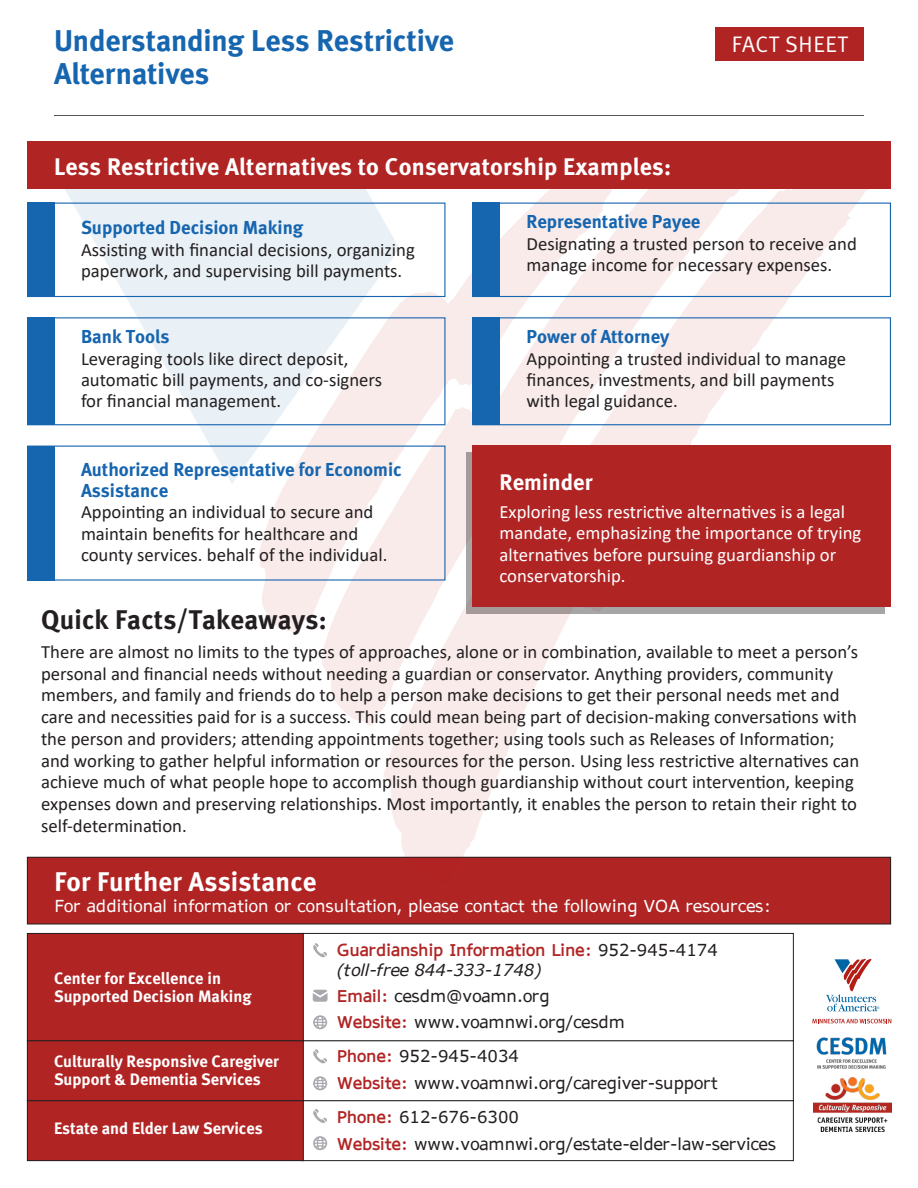
<style>
.page{position:relative;width:918px;height:1188px;background:#fff}
.page>*{position:absolute;margin:0;border:0;box-sizing:border-box;transform-origin:0 0}
.t1{font:30px "Meta Bold LF";color:#1665af}
.t2{font:27px "Meta Bold LF";letter-spacing:.01em;color:#231f20}
.t3{font:27px "Meta Bold LF";letter-spacing:.01em;color:#fff}
.t4{font:24px "Meta Bold LF";letter-spacing:.01em;color:#fff}
.t5{font:22.5px "Meta Normal LF";letter-spacing:.025em;color:#fff}
.t6{font:22.5px "Meta Bold LF";letter-spacing:.005em;color:#fff}
.t7{font:18.75px/21.8px "Calibri";color:#231f20}
.t8{font:18.75px/21.3px "Calibri";color:#fff}
.t9{font:18.75px/21.3px "Meta Bold LF";color:#1665af}
.t10{font:16.5px/26.2px "AP Hont";color:#231f20}
.t11{font:16.5px/18px "Meta Bold LF";color:#fff}
.t12{font:16.5px "AP Hont";letter-spacing:.01em;color:#fff}
.t13{font:700 16.5px/19.5px "AP Hont";color:#b12424}
.s1{font-weight:400;color:#231f20}
.s2{font-weight:400;font-style:italic;color:#231f20}
.s3{font-weight:700;color:#b12424}
</style>
<div class="page">
<div style="left:301px;top:1100px;width:493px;height:61px;border:1px solid #231f20"></div>
<div style="left:301px;top:1040px;width:493px;height:61px;border:1px solid #231f20"></div>
<div style="left:301px;top:933px;width:493px;height:108px;border:1px solid #231f20"></div>
<div style="left:27px;top:1101px;width:276px;height:60px;background:#b12424"></div>
<div style="left:27px;top:1100px;width:277px;height:61px;border:1px solid #231f20"></div>
<div style="left:27px;top:1041px;width:276px;height:60px;background:#b12424"></div>
<div style="left:27px;top:1040px;width:277px;height:61px;border:1px solid #231f20"></div>
<div style="left:27px;top:857px;width:864px;height:67px;background:#b12424"></div>
<div style="left:27px;top:933px;width:276px;height:108px;background:#b12424"></div>
<div style="left:27px;top:933px;width:277px;height:108px;border:1px solid #231f20"></div>
<svg style="left:313px;top:943px;width:14px;height:15px"></svg>
<svg style="left:313px;top:1049px;width:14px;height:15px"></svg>
<svg style="left:313px;top:1109px;width:14px;height:14px"></svg>
<svg style="left:313px;top:990px;width:15px;height:12px"></svg>
<svg style="left:313px;top:1015px;width:14px;height:14px"></svg>
<svg style="left:313px;top:1076px;width:14px;height:14px"></svg>
<svg style="left:313px;top:1136px;width:14px;height:14px"></svg>
<svg style="left:826px;top:959px;width:53px;height:52px"></svg>
<svg style="left:812px;top:1019px;width:79px;height:4px"></svg>
<img style="left:813px;top:1078px;width:78px;height:54px">
<img style="left:816px;top:1037px;width:71px;height:32px">
<hr style="left:54px;top:115px;width:810px;height:1px;background:#57585a">
<div style="left:716px;top:27px;width:148px;height:34px;background:#b12424"></div>
<img style="left:57px;top:189px;width:814px;height:669px">
<div style="left:467px;top:452px;width:418px;height:162px;background:linear-gradient(to right,#a49c9b,#a8aaaa)"></div>
<div style="left:472px;top:446px;width:419px;height:162px;background:#b12424"></div>
<div style="left:27px;top:203px;width:419px;height:94px;border:1px solid #1665af"></div>
<div style="left:27px;top:203px;width:28px;height:94px;background:#1665af"></div>
<div style="left:27px;top:317px;width:419px;height:108px;border:1px solid #1665af"></div>
<div style="left:27px;top:317px;width:28px;height:108px;background:#1665af"></div>
<div style="left:27px;top:446px;width:28px;height:135px;background:#1665af"></div>
<div style="left:472px;top:203px;width:419px;height:94px;border:1px solid #1665af"></div>
<div style="left:472px;top:203px;width:28px;height:94px;background:#1665af"></div>
<div style="left:472px;top:317px;width:419px;height:108px;border:1px solid #1665af"></div>
<div style="left:472px;top:317px;width:28px;height:108px;background:#1665af"></div>
<div style="left:27px;top:142px;width:864px;height:47px;background:#b12424"></div>
<p class="t1" style="left:54px;top:23px;width:402px">Understanding Less Restrictive</p>
<p class="t5" style="left:732px;top:32px;width:117px">FACT SHEET</p>
<p class="t1" style="left:54px;top:56px;width:157px">Alternatives</p>
<p class="t4" style="left:54px;top:152px;width:619px">Less Restrictive Alternatives to Conservatorship Examples:</p>
<p class="t9" style="left:81px;top:217px;width:224px">Supported Decision Making</p>
<p class="t7" style="left:81px;top:238px;width:335px;line-height:21.3px">Assisting with financial decisions, organizing paperwork, and supervising bill payments.</p>
<p class="t9" style="left:81px;top:326px;width:90px">Bank Tools</p>
<p class="t7" style="left:81px;top:347px;width:303px;line-height:21.3px">Leveraging tools like direct deposit, automatic bill payments, and co-signers for financial management.</p>
<p class="t9" style="left:81px;top:458px;width:322px">Authorized Representative for Economic<br>Assistance</p>
<p class="t7" style="left:81px;top:501px;width:308px;line-height:21.3px">Appointing an individual to secure and maintain benefits for healthcare and county services. behalf of the individual.</p>
<p class="t9" style="left:526px;top:211px;width:175px">Representative Payee</p>
<p class="t7" style="left:526px;top:232px;width:332px;line-height:21.3px">Designating a trusted person to receive and manage income for necessary expenses.</p>
<p class="t9" style="left:526px;top:326px;width:145px">Power of Attorney</p>
<p class="t7" style="left:526px;top:347px;width:321px;line-height:21.3px">Appointing a trusted individual to manage finances, investments, and bill payments with legal guidance.</p>
<p class="t6" style="left:500px;top:469px;width:95px">Reminder</p>
<p class="t8" style="left:500px;top:501px;width:363px">Exploring less restrictive alternatives is a legal mandate, emphasizing the importance of trying alternatives before pursuing guardianship or conservatorship.</p>
<p class="t2" style="left:41px;top:604px;width:287px">Quick Facts/Takeaways:</p>
<p class="t7" style="left:41px;top:640px;width:820px">There are almost no limits to the types of approaches, alone or in combination, available to meet a person’s personal and financial needs without needing a guardian or conservator. Anything providers, community members, and family and friends do to help a person make decisions to get their personal needs met and care and necessities paid for is a success. This could mean being part of decision-making conversations with the person and providers; attending appointments together; using tools such as Releases of Information; and working to gather helpful information or resources for the person. Using less restrictive alternatives can achieve much of what people hope to accomplish though guardianship without court intervention, keeping expenses down and preserving relationships. Most importantly, it enables the person to retain their right to self-determination.</p>
<h2 class="t3" style="left:54px;top:865px;width:264px">For Further Assistance</h2>
<p class="t12" style="left:54px;top:894px;width:718px">For additional information or consultation, please contact the following VOA resources:</p>
<p class="t11" style="left:54px;top:969px;width:199px">Center for Excellence in<br>Supported Decision Making</p>
<p class="t11" style="left:54px;top:1052px;width:226px">Culturally Responsive Caregiver<br>Support &amp; Dementia Services</p>
<p class="t11" style="left:54px;top:1119px;width:210px">Estate and Elder Law Services</p>
<p class="t13" style="left:337px;top:940px;width:383px">Guardianship Information Line: <span class="s1">952-945-4174 </span><span class="s2">(toll-free 844-333-1748)</span></p>
<p class="t10" style="left:337px;top:982px;width:290px"><span class="s3">Email:</span> cesdm@voamn.org<br><span class="s3">Website:</span> www.voamnwi.org/cesdm</p>
<p class="t10" style="left:337px;top:1043px;width:382px"><span class="s3">Phone:</span> 952-945-4034<br><span class="s3">Website:</span> www.voamnwi.org/caregiver-support</p>
<p class="t10" style="left:337px;top:1104px;width:441px"><span class="s3">Phone:</span> 612-676-6300<br><span class="s3">Website:</span> www.voamnwi.org/estate-elder-law-services</p>
</div>
